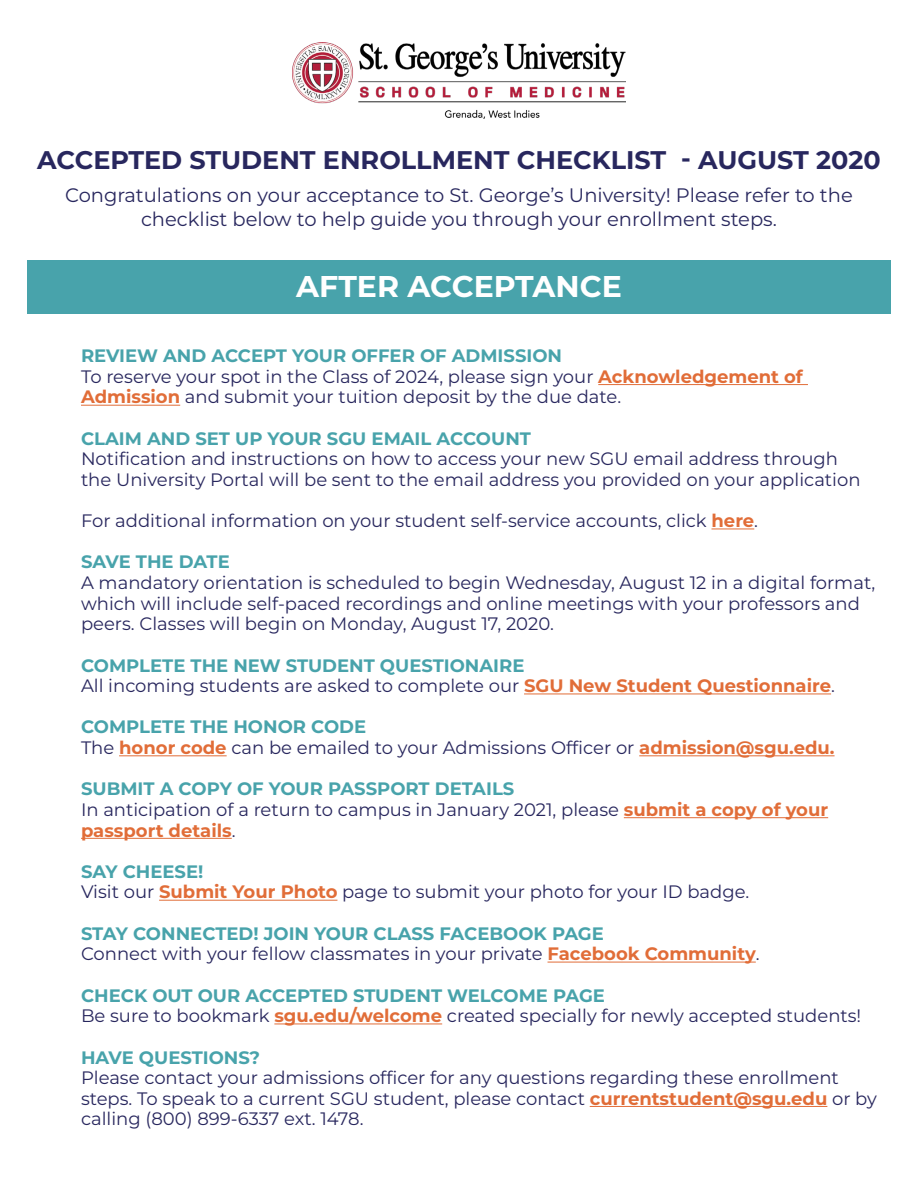
<style>
.page{position:relative;width:918px;height:1188px;background:#fff}
.page>*{position:absolute;margin:0;border:0;box-sizing:border-box;transform-origin:0 0}
.t1{font:700 30px "Montserrat";color:#fff}
.t2{font:700 25.5px "Montserrat";color:#28275e}
.t3{font:19.5px/23.4px "Montserrat";color:#28275e;text-align:center}
.t4{font:18px/20.7px "Montserrat";color:#28275e}
.t5{font:700 18px "Montserrat";color:#48a3ab}
.s1{font-weight:700;color:#48a3ab}
.s2{font-weight:700;color:#e16d38}
</style>
<div class="page">
<img style="left:293px;top:42px;width:332px;height:77px">
<div style="left:27px;top:260px;width:864px;height:54px;background:#48a3ab"></div>
<hr style="left:598px;top:384px;width:210px;height:1px;background:#e16d38">
<hr style="left:81px;top:405px;width:99px;height:1px;background:#e16d38">
<hr style="left:711px;top:529px;width:43px;height:1px;background:#e16d38">
<hr style="left:524px;top:694px;width:307px;height:1px;background:#e16d38">
<hr style="left:119px;top:755px;width:108px;height:1px;background:#e16d38">
<hr style="left:639px;top:755px;width:196px;height:1px;background:#e16d38">
<hr style="left:624px;top:817px;width:204px;height:1px;background:#e16d38">
<hr style="left:81px;top:838px;width:151px;height:1px;background:#e16d38">
<hr style="left:159px;top:900px;width:178px;height:1px;background:#e16d38">
<hr style="left:548px;top:962px;width:208px;height:1px;background:#e16d38">
<hr style="left:274px;top:1024px;width:168px;height:1px;background:#e16d38">
<hr style="left:590px;top:1106px;width:237px;height:1px;background:#e16d38">
<h2 class="t2" style="left:37px;top:141px;width:845px">ACCEPTED STUDENT ENROLLMENT CHECKLIST - AUGUST 2020</h2>
<p class="t3" style="left:65px;top:183px;width:789px">Congratulations on your acceptance to St. George’s University! Please refer to the checklist below to help guide you through your enrollment steps.</p>
<h1 class="t1" style="left:296px;top:265px;width:327px">AFTER ACCEPTANCE</h1>
<p class="t4" style="left:81px;top:345px;width:723px"><span class="s1">REVIEW AND ACCEPT YOUR OFFER OF ADMISSION<br></span>To reserve your spot in the Class of 2024, please sign your <span class="s2">Acknowledgement of<br>Admission</span> and submit your tuition deposit by the due date.</p>
<p class="t5" style="left:81px;top:425px;width:452px">CLAIM AND SET UP YOUR SGU EMAIL ACCOUNT</p>
<p class="t4" style="left:81px;top:448px;width:781px">Notification and instructions on how to access your new SGU email address through the University Portal will be sent to the email address you provided on your application</p>
<p class="t4" style="left:81px;top:510px;width:679px">For additional information on your student self-service accounts, click <span class="s2">here</span>.</p>
<p class="t5" style="left:81px;top:549px;width:150px">SAVE THE DATE</p>
<p class="t4" style="left:81px;top:572px;width:796px">A mandatory orientation is scheduled to begin Wednesday, August 12 in a digital format, which will include self-paced recordings and online meetings with your professors and peers. Classes will begin on Monday, August 17, 2020.</p>
<p class="t4" style="left:81px;top:654px;width:755px"><span class="s1">COMPLETE THE NEW STUDENT QUESTIONAIRE<br></span>All incoming students are asked to complete our <span class="s2">SGU New Student Questionnaire</span>.</p>
<p class="t4" style="left:81px;top:716px;width:755px"><span class="s1">COMPLETE THE HONOR CODE<br></span>The <span class="s2">honor code</span> can be emailed to your Admissions Officer or <span class="s2">admission@sgu.edu.</span></p>
<p class="t4" style="left:81px;top:778px;width:749px"><span class="s1">SUBMIT A COPY OF YOUR PASSPORT DETAILS<br></span>In anticipation of a return to campus in January 2021, please <span class="s2">submit a copy of your passport details</span>.</p>
<p class="t4" style="left:81px;top:860px;width:670px"><span class="s1">SAY CHEESE!<br></span>Visit our <span class="s2">Submit Your Photo</span> page to submit your photo for your ID badge.</p>
<p class="t4" style="left:81px;top:922px;width:680px"><span class="s1">STAY CONNECTED! JOIN YOUR CLASS FACEBOOK PAGE<br></span>Connect with your fellow classmates in your private <span class="s2">Facebook Community</span>.</p>
<p class="t4" style="left:81px;top:984px;width:782px"><span class="s1">CHECK OUT OUR ACCEPTED STUDENT WELCOME PAGE<br></span>Be sure to bookmark <span class="s2">sgu.edu/welcome</span> created specially for newly accepted students!</p>
<p class="t5" style="left:81px;top:1044px;width:181px">HAVE QUESTIONS?</p>
<p class="t4" style="left:81px;top:1067px;width:798px">Please contact your admissions officer for any questions regarding these enrollment steps. To speak to a current SGU student, please contact <span class="s2">currentstudent@sgu.edu</span> or by calling (800) 899-6337 ext. 1478.</p>
</div>
